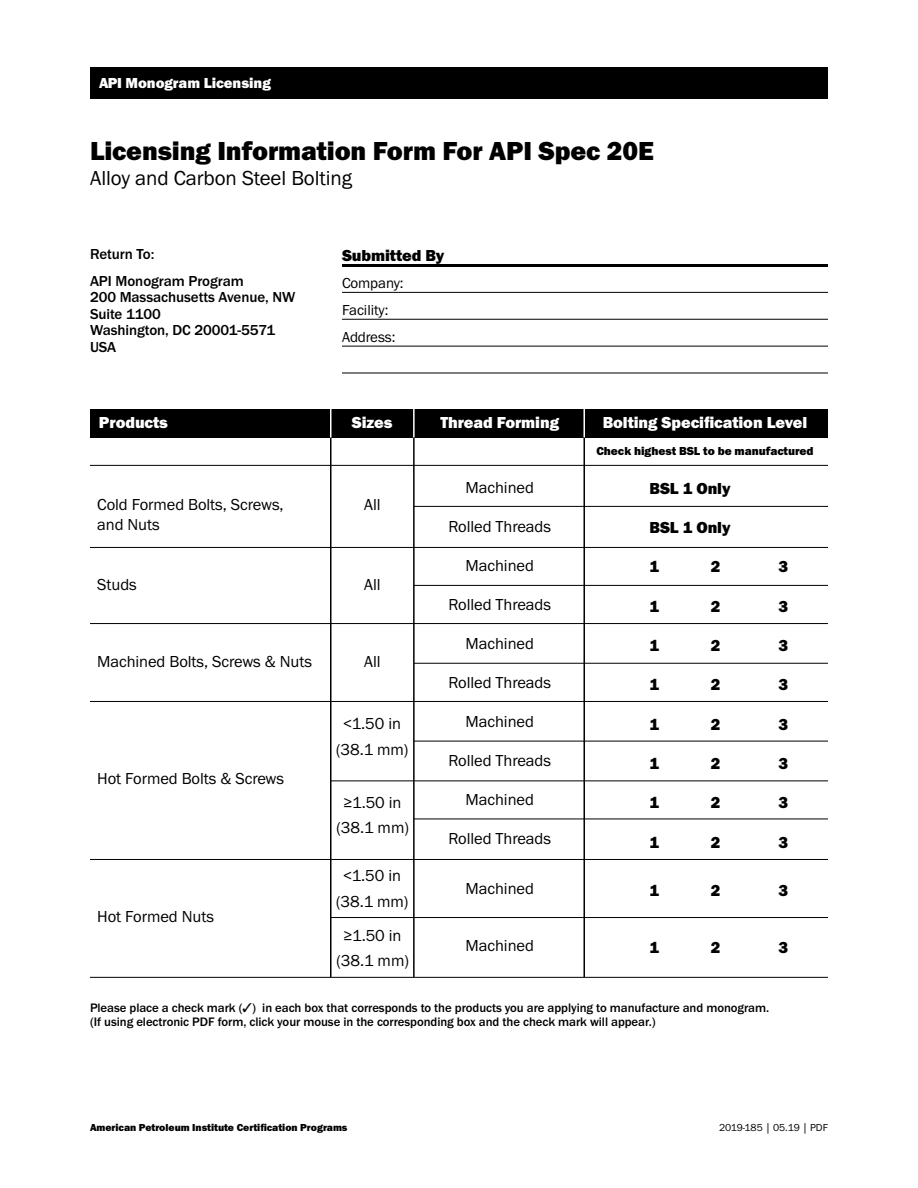
<style>
.page{position:relative;width:918px;height:1188px;background:#fff}
.page>*{position:absolute;margin:0;border:0;box-sizing:border-box;transform-origin:0 0}
.t1{font:800 27px "Franklin Got Md ITC";letter-spacing:-.005em;color:#000}
.t2{font:21px "Franklin Got ITC";letter-spacing:-.005em;color:#000}
.t3{font:16.5px/25.5px "Franklin Got ITC";letter-spacing:-.005em;color:#000;text-align:center}
.t4{font:800 16.5px "Franklin Got Md ITC";letter-spacing:-.005em;color:#000}
.t5{font:800 16.5px "Franklin Got Md ITC";letter-spacing:-.005em;color:#fff}
.t6{font:15px/16.5px "Franklin Got Md ITC";letter-spacing:-.005em;color:#000}
.t7{font:15px/27px "Franklin Got ITC";letter-spacing:-.005em;color:#000}
.t8{font:800 15px "Franklin Got Md ITC";letter-spacing:-.005em;color:#fff}
.t9{font:12.75px/13.5px "Franklin Got Md ITC";letter-spacing:-.005em;color:#000}
.t10{font:800 12px "Franklin Got Md ITC";letter-spacing:-.005em;color:#000}
.t11{font:800 10.5px "Franklin Got Md ITC";letter-spacing:-.005em;color:#000}
.t12{font:10.5px "Franklin Got ITC";letter-spacing:-.005em;color:#000}
</style>
<div class="page">
<div style="left:90px;top:68px;width:738px;height:31px;background:#000"></div>
<hr style="left:342px;top:264px;width:486px;height:3px;background:#000">
<hr style="left:342px;top:292px;width:486px;height:1px;background:#000">
<hr style="left:342px;top:346px;width:486px;height:1px;background:#000">
<hr style="left:342px;top:319px;width:486px;height:1px;background:#000">
<hr style="left:342px;top:373px;width:486px;height:1px;background:#000">
<div style="left:90px;top:409px;width:738px;height:29px;background:#000"></div>
<hr style="left:90px;top:547px;width:738px;height:1px;background:#000">
<hr style="left:90px;top:465px;width:738px;height:1px;background:#000">
<hr style="left:414px;top:506px;width:414px;height:1px;background:#000">
<hr style="left:414px;top:585px;width:414px;height:1px;background:#000">
<hr style="left:414px;top:741px;width:414px;height:1px;background:#000">
<hr style="left:414px;top:819px;width:414px;height:1px;background:#000">
<hr style="left:414px;top:663px;width:414px;height:1px;background:#000">
<hr style="left:331px;top:917px;width:497px;height:1px;background:#000">
<hr style="left:90px;top:623px;width:738px;height:1px;background:#000">
<hr style="left:90px;top:701px;width:738px;height:1px;background:#000">
<hr style="left:90px;top:859px;width:738px;height:1px;background:#000">
<hr style="left:331px;top:781px;width:497px;height:1px;background:#000">
<hr style="left:90px;top:977px;width:738px;height:1px;background:#000">
<hr style="left:583px;top:437px;width:2px;height:540px;background:#000">
<hr style="left:583px;top:409px;width:2px;height:29px;background:#fff">
<hr style="left:413px;top:437px;width:2px;height:540px;background:#000">
<hr style="left:413px;top:409px;width:2px;height:29px;background:#fff">
<hr style="left:330px;top:437px;width:2px;height:540px;background:#000">
<hr style="left:330px;top:409px;width:2px;height:29px;background:#fff">
<p class="t8" style="left:99px;top:74px;width:173px">API Monogram Licensing</p>
<h1 class="t1" style="left:90px;top:136px;width:565px">Licensing Information Form For API Spec 20E</h1>
<p class="t2" style="left:90px;top:166px;width:264px">Alloy and Carbon Steel Bolting</p>
<p class="t6" style="left:90px;top:240px;width:155px;line-height:27px">Return To:<br>API Monogram Program</p>
<p class="t6" style="left:90px;top:289px;width:207px">200 Massachusetts Avenue, NW<br>Suite 1100<br>Washington, DC 20001-5571<br>USA</p>
<p class="t4" style="left:342px;top:246px;width:104px">Submitted By</p>
<p class="t7" style="left:342px;top:269px;width:63px">Company:<br>Facility:<br>Address:</p>
<p class="t5" style="left:99px;top:414px;width:71px">Products</p>
<p class="t5" style="left:603px;top:414px;width:206px">Bolting Specification Level</p>
<p class="t10" style="left:596px;top:445px;width:219px">Check highest BSL to be manufactured</p>
<p class="t5" style="left:352px;top:414px;width:42px">Sizes</p>
<p class="t5" style="left:440px;top:414px;width:120px">Thread Forming</p>
<p class="t3" style="left:97px;top:495px;width:188px;line-height:19.5px;text-align:left">Cold Formed Bolts, Screws, and Nuts</p>
<p class="t3" style="left:97px;top:572px;width:41px">Studs</p>
<p class="t3" style="left:364px;top:492px;width:18px">All</p>
<p class="t3" style="left:364px;top:572px;width:18px">All</p>
<p class="t3" style="left:97px;top:649px;width:216px">Machined Bolts, Screws &amp; Nuts</p>
<p class="t3" style="left:97px;top:766px;width:188px">Hot Formed Bolts &amp; Screws</p>
<p class="t3" style="left:97px;top:904px;width:118px">Hot Formed Nuts</p>
<p class="t3" style="left:364px;top:649px;width:18px">All</p>
<p class="t3" style="left:336px;top:711px;width:74px">&lt;1.50 in (38.1 mm)</p>
<p class="t3" style="left:337px;top:790px;width:74px">≥1.50 in (38.1 mm)</p>
<p class="t3" style="left:336px;top:863px;width:74px">&lt;1.50 in (38.1 mm)</p>
<p class="t3" style="left:337px;top:923px;width:74px">≥1.50 in (38.1 mm)</p>
<p class="t3" style="left:466px;top:475px;width:70px">Machined</p>
<p class="t3" style="left:449px;top:514px;width:104px">Rolled Threads</p>
<p class="t3" style="left:466px;top:553px;width:70px">Machined</p>
<p class="t3" style="left:449px;top:592px;width:104px">Rolled Threads</p>
<p class="t3" style="left:466px;top:631px;width:70px">Machined</p>
<p class="t3" style="left:449px;top:670px;width:104px">Rolled Threads</p>
<p class="t3" style="left:466px;top:709px;width:70px">Machined</p>
<p class="t3" style="left:449px;top:748px;width:104px">Rolled Threads</p>
<p class="t3" style="left:466px;top:787px;width:70px">Machined</p>
<p class="t3" style="left:449px;top:826px;width:104px">Rolled Threads</p>
<p class="t3" style="left:466px;top:876px;width:70px">Machined</p>
<p class="t3" style="left:466px;top:933px;width:70px">Machined</p>
<p class="t4" style="left:650px;top:479px;width:83px">BSL 1 Only</p>
<p class="t4" style="left:650px;top:518px;width:83px">BSL 1 Only</p>
<p class="t4" style="left:650px;top:558px;width:11px">1</p>
<p class="t4" style="left:711px;top:558px;width:11px">2</p>
<p class="t4" style="left:779px;top:558px;width:11px">3</p>
<p class="t4" style="left:650px;top:597px;width:11px">1</p>
<p class="t4" style="left:711px;top:597px;width:11px">2</p>
<p class="t4" style="left:779px;top:597px;width:11px">3</p>
<p class="t4" style="left:650px;top:636px;width:11px">1</p>
<p class="t4" style="left:711px;top:636px;width:11px">2</p>
<p class="t4" style="left:779px;top:636px;width:11px">3</p>
<p class="t4" style="left:650px;top:676px;width:11px">1</p>
<p class="t4" style="left:711px;top:676px;width:11px">2</p>
<p class="t4" style="left:779px;top:676px;width:11px">3</p>
<p class="t4" style="left:650px;top:715px;width:11px">1</p>
<p class="t4" style="left:711px;top:715px;width:11px">2</p>
<p class="t4" style="left:779px;top:715px;width:11px">3</p>
<p class="t4" style="left:650px;top:754px;width:11px">1</p>
<p class="t4" style="left:711px;top:754px;width:11px">2</p>
<p class="t4" style="left:779px;top:754px;width:11px">3</p>
<p class="t4" style="left:650px;top:793px;width:11px">1</p>
<p class="t4" style="left:711px;top:793px;width:11px">2</p>
<p class="t4" style="left:779px;top:793px;width:11px">3</p>
<p class="t4" style="left:650px;top:833px;width:11px">1</p>
<p class="t4" style="left:711px;top:833px;width:11px">2</p>
<p class="t4" style="left:779px;top:833px;width:11px">3</p>
<p class="t4" style="left:650px;top:881px;width:11px">1</p>
<p class="t4" style="left:711px;top:881px;width:11px">2</p>
<p class="t4" style="left:779px;top:881px;width:11px">3</p>
<p class="t4" style="left:650px;top:938px;width:11px">1</p>
<p class="t4" style="left:711px;top:938px;width:11px">2</p>
<p class="t4" style="left:779px;top:938px;width:11px">3</p>
<p class="t9" style="left:90px;top:1001px;width:681px">Please place a check mark (✓) in each box that corresponds to the products you are applying to manufacture and monogram. (If using electronic PDF form, click your mouse in the corresponding box and the check mark will appear.)</p>
<p class="t11" style="left:90px;top:1121px;width:259px">American Petroleum Institute Certification Programs</p>
<p class="t12" style="left:719px;top:1122px;width:110px">2019-185 | 05.19 | PDF</p>
</div>
